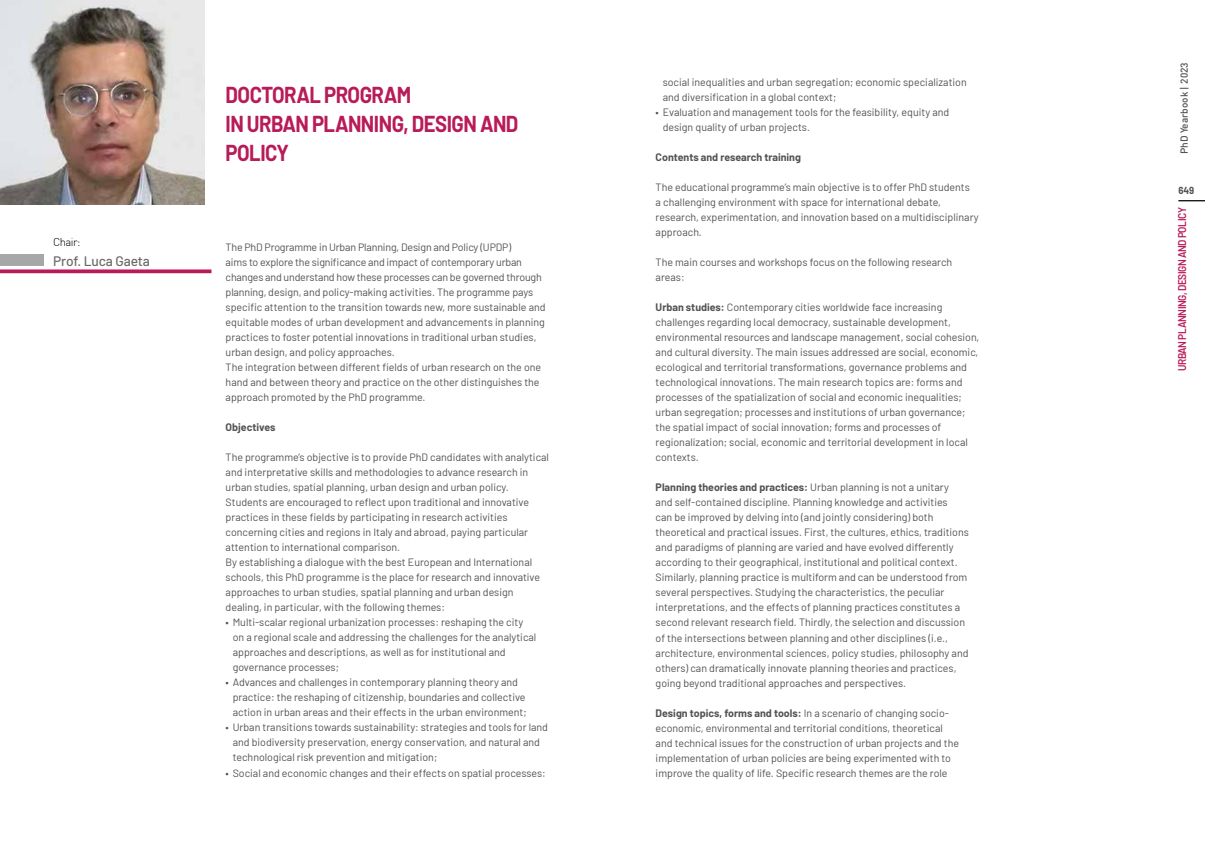
<style>
.page{position:relative;width:1205px;height:851px;background:#fff}
.page>*{position:absolute;margin:0;border:0;box-sizing:border-box;transform-origin:0 0}
.t1{font:700 22.5px/28.8px "Barlow";letter-spacing:-.025em;color:#b81b58;scale:.9 1}
.t2{font:500 13.75px "Barlow";letter-spacing:-.01em;color:#6c6a68}
.t3{font:600 11.25px "Barlow";letter-spacing:-.04em;color:#b81b58;scale:.9 1}
.t4{font:300 11.25px "DIN";letter-spacing:-.05em;color:#000}
.t5{font:10.62px/15px "Barlow";color:#545250}
.t6{font:700 10.62px "Barlow";color:#545250}
.t7{font:500 10px "DIN";color:#545250}
.t8{font:700 10px "Barlow";color:#545250;scale:.95 1}
.s1{font-weight:700}
</style>
<div class="page">
<div style="left:0;top:254px;width:44px;height:11px;background:#a6a7a7"></div>
<svg style="left:1178px;top:200px;width:27px;height:1px"></svg>
<svg style="left:0;top:269px;width:211px;height:4px"></svg>
<img style="left:0;top:0;width:204px;height:204px">
<p class="t4" style="left:53px;top:235px;width:29px">Chair:</p>
<p class="t2" style="left:53px;top:251px;width:98px">Prof. Luca Gaeta</p>
<h1 class="t1" style="left:226px;top:79px;width:327px">DOCTORAL PROGRAM<br>IN URBAN PLANNING, DESIGN AND<br>POLICY</h1>
<p class="t5" style="left:226px;top:239px;width:321px">The PhD Programme in Urban Planning, Design and Policy (UPDP)<br>aims to explore the significance and impact of contemporary urban changes and understand how these processes can be governed through planning, design, and policy-making activities. The programme pays specific attention to the transition towards new, more sustainable and equitable modes of urban development and advancements in planning practices to foster potential innovations in traditional urban studies, urban design, and policy approaches.<br>The integration between different fields of urban research on the one hand and between theory and practice on the other distinguishes the approach promoted by the PhD programme.</p>
<p class="t6" style="left:226px;top:419px;width:51px">Objectives</p>
<p class="t5" style="left:226px;top:449px;width:325px">The programme’s objective is to provide PhD candidates with analytical and interpretative skills and methodologies to advance research in urban studies, spatial planning, urban design and urban policy.<br>Students are encouraged to reflect upon traditional and innovative practices in these fields by participating in research activities concerning cities and regions in Italy and abroad, paying particular attention to international comparison.<br>By establishing a dialogue with the best European and International schools, this PhD programme is the place for research and innovative approaches to urban studies, spatial planning and urban design dealing, in particular, with the following themes:</p>
<p class="t5" style="left:233px;top:614px;width:305px;text-indent:-7px">• Multi-scalar regional urbanization processes: reshaping the city on a regional scale and addressing the challenges for the analytical approaches and descriptions, as well as for institutional and governance processes;</p>
<p class="t5" style="left:233px;top:674px;width:295px;text-indent:-7px">• Advances and challenges in contemporary planning theory and practice: the reshaping of citizenship, boundaries and collective action in urban areas and their effects in the urban environment;</p>
<p class="t5" style="left:233px;top:719px;width:317px;text-indent:-7px">• Urban transitions towards sustainability: strategies and tools for land and biodiversity preservation, energy conservation, and natural and technological risk prevention and mitigation;</p>
<p class="t5" style="left:226px;top:764px;width:322px">• Social and economic changes and their effects on spatial processes:</p>
<p class="t5" style="left:663px;top:74px;width:305px">social inequalities and urban segregation; economic specialization and diversification in a global context;</p>
<p class="t5" style="left:663px;top:104px;width:288px;text-indent:-7px">• Evaluation and management tools for the feasibility, equity and design quality of urban projects.</p>
<p class="t6" style="left:656px;top:149px;width:147px">Contents and research training</p>
<p class="t5" style="left:656px;top:179px;width:325px">The educational programme’s main objective is to offer PhD students<br>a challenging environment with space for international debate, research, experimentation, and innovation based on a multidisciplinary approach.</p>
<p class="t5" style="left:656px;top:254px;width:298px">The main courses and workshops focus on the following research areas:</p>
<p class="t5" style="left:656px;top:299px;width:325px"><span class="s1">Urban studies:</span> Contemporary cities worldwide face increasing challenges regarding local democracy, sustainable development, environmental resources and landscape management, social cohesion, and cultural diversity. The main issues addressed are social, economic, ecological and territorial transformations, governance problems and technological innovations. The main research topics are: forms and processes of the spatialization of social and economic inequalities; urban segregation; processes and institutions of urban governance; the spatial impact of social innovation; forms and processes of regionalization; social, economic and territorial development in local contexts.</p>
<p class="t5" style="left:656px;top:479px;width:315px"><span class="s1">Planning theories and practices:</span> Urban planning is not a unitary<br>and self-contained discipline. Planning knowledge and activities<br>can be improved by delving into (and jointly considering) both theoretical and practical issues. First, the cultures, ethics, traditions and paradigms of planning are varied and have evolved differently according to their geographical, institutional and political context.<br>Similarly, planning practice is multiform and can be understood from several perspectives. Studying the characteristics, the peculiar interpretations, and the effects of planning practices constitutes a second relevant research field. Thirdly, the selection and discussion of the intersections between planning and other disciplines (i.e., architecture, environmental sciences, policy studies, philosophy and others) can dramatically innovate planning theories and practices, going beyond traditional approaches and perspectives.</p>
<p class="t5" style="left:656px;top:704px;width:305px"><span class="s1">Design topics, forms and tools:</span> In a scenario of changing socio&shy;economic, environmental and territorial conditions, theoretical and technical issues for the construction of urban projects and the implementation of urban policies are being experimented with to improve the quality of life. Specific research themes are the role</p>
<p class="t7" style="left:1178px;top:154px;width:93px;rotate:-90deg">PhD Yearbook | 2023</p>
<p class="t8" style="left:1178px;top:183px;width:18px">649</p>
<p class="t3" style="left:1174px;top:371px;width:183px;rotate:-90deg">URBAN PLANNING, DESIGN AND POLICY</p>
</div>
